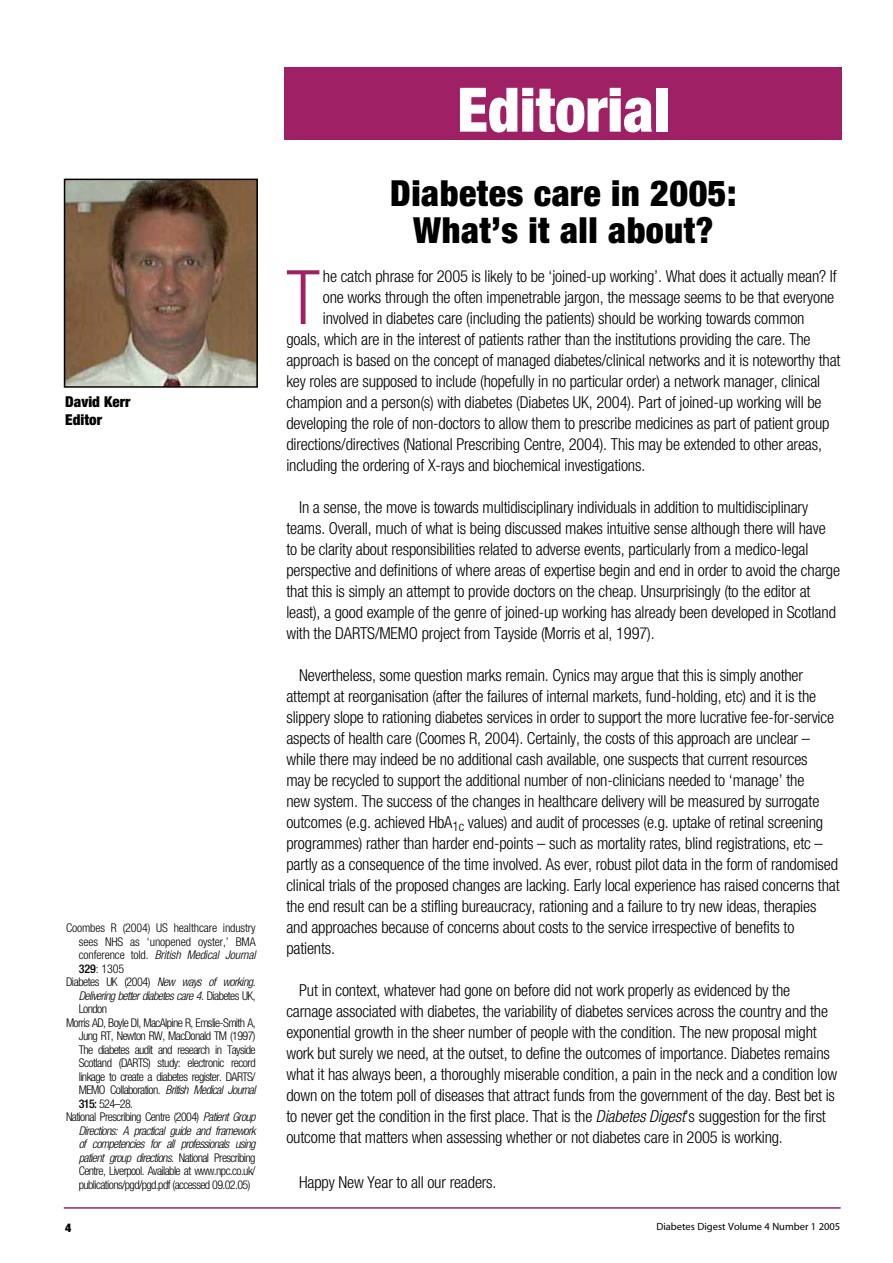
<style>
.page{position:relative;width:893px;height:1263px;background:#fff}
.page>*{position:absolute;margin:0;border:0;box-sizing:border-box;transform-origin:0 0}
.t1{font:300 condensed 75.3px "Helvetica Neue";color:#9f2065}
.t2{font:900 condensed 61.35px "Helvetica Neue";color:#fff}
.t3{font:900 condensed 36px/37.5px "Helvetica Neue";letter-spacing:.015em;color:#000;text-align:center}
.t4{font:300 condensed 16.5px/21px "Helvetica Neue";letter-spacing:-.01em;color:#000}
.t5{font:900 condensed 15px/18px "Helvetica Neue";color:#000}
.t6{font:300 condensed 12px "Helvetica Neue";letter-spacing:-.05em;color:#000}
.t7{font:italic 300 condensed 12px "Helvetica Neue";letter-spacing:-.05em;color:#000}
.t8{font:300 condensed 12px "Helvetica Neue";letter-spacing:-.01em;color:#000}
.t9{font:italic 300 condensed 12px "Helvetica Neue";letter-spacing:-.01em;color:#000}
.t10{font:900 condensed 12px "Helvetica Neue";color:#000}
.t11{font:10.5px "Myriad Pro";color:#000}
.s1{font-style:normal}
.s2{font-weight:500}
.s3{font-style:italic}
</style>
<div class="page">
<hr style="left:64px;top:1207px;width:777px;height:2px;background:#9f2065">
<div style="left:285px;top:67px;width:557px;height:73px;background:#9f2065"></div>
<img style="left:67px;top:182px;width:188px;height:203px">
<div style="left:64px;top:179px;width:194px;height:209px;border:2px solid #000"></div>
<h2 class="t2" style="left:457px;top:72px;width:214px">Editorial</h2>
<p class="t5" style="left:65px;top:392px;width:67px">David Kerr<br>Editor</p>
<p class="t8" style="left:66px;top:921px;width:191px">Coombes R (2004) US healthcare industry</p>
<p class="t8" style="left:79px;top:935px;width:179px">sees NHS as ‘unopened oyster,’ BMA</p>
<p class="t9" style="left:79px;top:948px;width:178px"><span class="s1">conference told.</span> British Medical Journal</p>
<p class="t6" style="left:79px;top:962px;width:47px"><span class="s2">329</span>: 1305</p>
<p class="t7" style="left:66px;top:975px;width:191px"><span class="s1">Diabetes UK (2004)</span> New ways of working.</p>
<p class="t7" style="left:79px;top:989px;width:178px">Delivering better diabetes care 4<span class="s1">. Diabetes UK,</span></p>
<p class="t6" style="left:79px;top:1002px;width:30px">London</p>
<p class="t6" style="left:66px;top:1016px;width:191px">Morris AD, Boyle DI, MacAlpine R, Emslie-Smith A,</p>
<p class="t6" style="left:79px;top:1029px;width:178px">Jung RT, Newton RW, MacDonald TM (1997)</p>
<p class="t6" style="left:79px;top:1043px;width:178px">The diabetes audit and research in Tayside</p>
<p class="t6" style="left:79px;top:1056px;width:179px">Scotland (DARTS) study: electronic record</p>
<p class="t6" style="left:79px;top:1070px;width:178px">linkage to create a diabetes register. DARTS/</p>
<p class="t7" style="left:79px;top:1083px;width:178px"><span class="s1">MEMO Collaboration.</span> British Medical Journal</p>
<p class="t6" style="left:79px;top:1097px;width:56px"><span class="s2">315:</span> 524–28.</p>
<p class="t6" style="left:66px;top:1110px;width:191px">National Prescribing Centre (2004) <span class="s3">Patient Group</span></p>
<p class="t7" style="left:79px;top:1124px;width:178px">Directions: A practical guide and framework</p>
<p class="t7" style="left:79px;top:1137px;width:178px">of competencies for all professionals using</p>
<p class="t7" style="left:79px;top:1151px;width:178px">patient group directions. <span class="s1">National Prescribing</span></p>
<p class="t6" style="left:79px;top:1164px;width:178px">Centre, Liverpool. Available at www.npc.co.uk/</p>
<p class="t6" style="left:79px;top:1178px;width:173px">publications/pgd/pgd.pdf (accessed 09.02.05)</p>
<h3 class="t3" style="left:390px;top:174px;width:348px">Diabetes care in 2005:<br>What’s it all about?</h3>
<h1 class="t1" style="left:286px;top:254px;width:35px">T</h1>
<p class="t4" style="left:323px;top:266px;width:515px">he catch phrase for 2005 is likely to be ‘joined-up working’. What does it actually mean? If</p>
<p class="t4" style="left:323px;top:287px;width:513px">one works through the often impenetrable jargon, the message seems to be that everyone</p>
<p class="t4" style="left:323px;top:308px;width:483px">involved in diabetes care (including the patients) should be working towards common</p>
<p class="t4" style="left:286px;top:329px;width:526px">goals, which are in the interest of patients rather than the institutions providing the care. The</p>
<p class="t4" style="left:286px;top:350px;width:556px">approach is based on the concept of managed diabetes/clinical networks and it is noteworthy that</p>
<p class="t4" style="left:286px;top:371px;width:535px">key roles are supposed to include (hopefully in no particular order) a network manager, clinical</p>
<p class="t4" style="left:286px;top:392px;width:537px">champion and a person(s) with diabetes (Diabetes UK, 2004). Part of joined-up working will be</p>
<p class="t4" style="left:286px;top:413px;width:545px">developing the role of non-doctors to allow them to prescribe medicines as part of patient group</p>
<p class="t4" style="left:286px;top:434px;width:537px">directions/directives (National Prescribing Centre, 2004). This may be extended to other areas,</p>
<p class="t4" style="left:286px;top:455px;width:360px">including the ordering of X-rays and biochemical investigations.</p>
<p class="t4" style="left:286px;top:497px;width:555px;text-indent:13px">In a sense, the move is towards multidisciplinary individuals in addition to multidisciplinary teams. Overall, much of what is being discussed makes intuitive sense although there will have to be clarity about responsibilities related to adverse events, particularly from a medico-legal perspective and definitions of where areas of expertise begin and end in order to avoid the charge that this is simply an attempt to provide doctors on the cheap. Unsurprisingly (to the editor at least), a good example of the genre of joined-up working has already been developed in Scotland with the DARTS/MEMO project from Tayside (Morris et al, 1997).</p>
<p class="t4" style="left:286px;top:665px;width:555px;text-indent:13px">Nevertheless, some question marks remain. Cynics may argue that this is simply another attempt at reorganisation (after the failures of internal markets, fund-holding, etc) and it is the slippery slope to rationing diabetes services in order to support the more lucrative fee-for-service aspects of health care (Coomes R, 2004). Certainly, the costs of this approach are unclear – while there may indeed be no additional cash available, one suspects that current resources<br>may be recycled to support the additional number of non-clinicians needed to ‘manage’ the<br>new system. The success of the changes in healthcare delivery will be measured by surrogate outcomes (e.g. achieved HbA<sub>1c</sub> values) and audit of processes (e.g. uptake of retinal screening programmes) rather than harder end-points – such as mortality rates, blind registrations, etc – partly as a consequence of the time involved. As ever, robust pilot data in the form of randomised clinical trials of the proposed changes are lacking. Early local experience has raised concerns that the end result can be a stifling bureaucracy, rationing and a failure to try new ideas, therapies and approaches because of concerns about costs to the service irrespective of benefits to patients.</p>
<p class="t4" style="left:286px;top:980px;width:552px;text-indent:13px">Put in context, whatever had gone on before did not work properly as evidenced by the carnage associated with diabetes, the variability of diabetes services across the country and the exponential growth in the sheer number of people with the condition. The new proposal might work but surely we need, at the outset, to define the outcomes of importance. Diabetes remains what it has always been, a thoroughly miserable condition, a pain in the neck and a condition low down on the totem poll of diseases that attract funds from the government of the day. Best bet is to never get the condition in the first place. That is the <span class="s3">Diabetes Digest</span>’s suggestion for the first outcome that matters when assessing whether or not diabetes care in 2005 is working.</p>
<p class="t4" style="left:299px;top:1172px;width:199px">Happy New Year to all our readers.</p>
<p class="t10" style="left:65px;top:1220px;width:8px">4</p>
<p class="t11" style="left:656px;top:1220px;width:185px">Diabetes Digest Volume 4 Number 1 2005</p>
</div>
